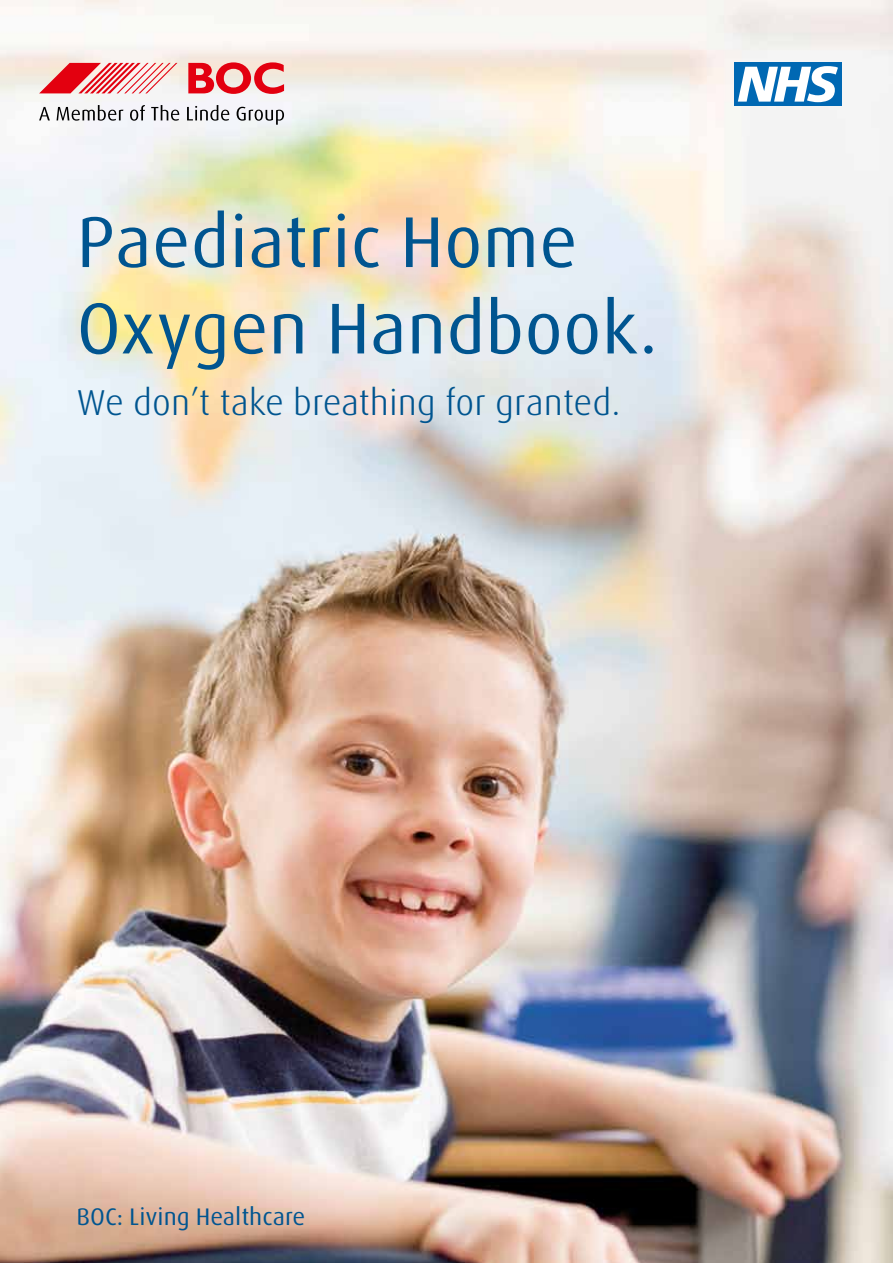
<style>
.page{position:relative;width:893px;height:1263px;background:#fff}
.page>*{position:absolute;margin:0;border:0;box-sizing:border-box;transform-origin:0 0}
.t1{font:72px/86.4px "Linde Dax Global";color:#005590}
.t2{font:300 36px "Linde Dax Global";color:#005590}
.t3{font:24px "Linde Dax Global";letter-spacing:-.005em;color:#005590}
</style>
<div class="page">
<img style="left:0;top:0;width:893px;height:1263px">
<svg style="left:39px;top:63px;width:138px;height:30px"></svg>
<svg style="left:39px;top:107px;width:11px;height:13px"></svg>
<svg style="left:57px;top:105px;width:66px;height:16px"></svg>
<svg style="left:130px;top:105px;width:15px;height:16px"></svg>
<svg style="left:151px;top:105px;width:28px;height:16px"></svg>
<svg style="left:187px;top:105px;width:42px;height:16px"></svg>
<svg style="left:237px;top:107px;width:47px;height:18px"></svg>
<svg style="left:188px;top:62px;width:96px;height:32px;background:#ea6e71"></svg>
<div style="left:735px;top:63px;width:107px;height:43px;background:#0068b3"></div>
<svg style="left:738px;top:66px;width:100px;height:36px"></svg>
<h1 class="t1" style="left:77px;top:199px;width:583px">Paediatric Home<br>Oxygen Handbook.</h1>
<p class="t2" style="left:77px;top:381px;width:545px">We don’t take breathing for granted.</p>
<p class="t3" style="left:77px;top:1202px;width:230px">BOC: Living Healthcare</p>
</div>
